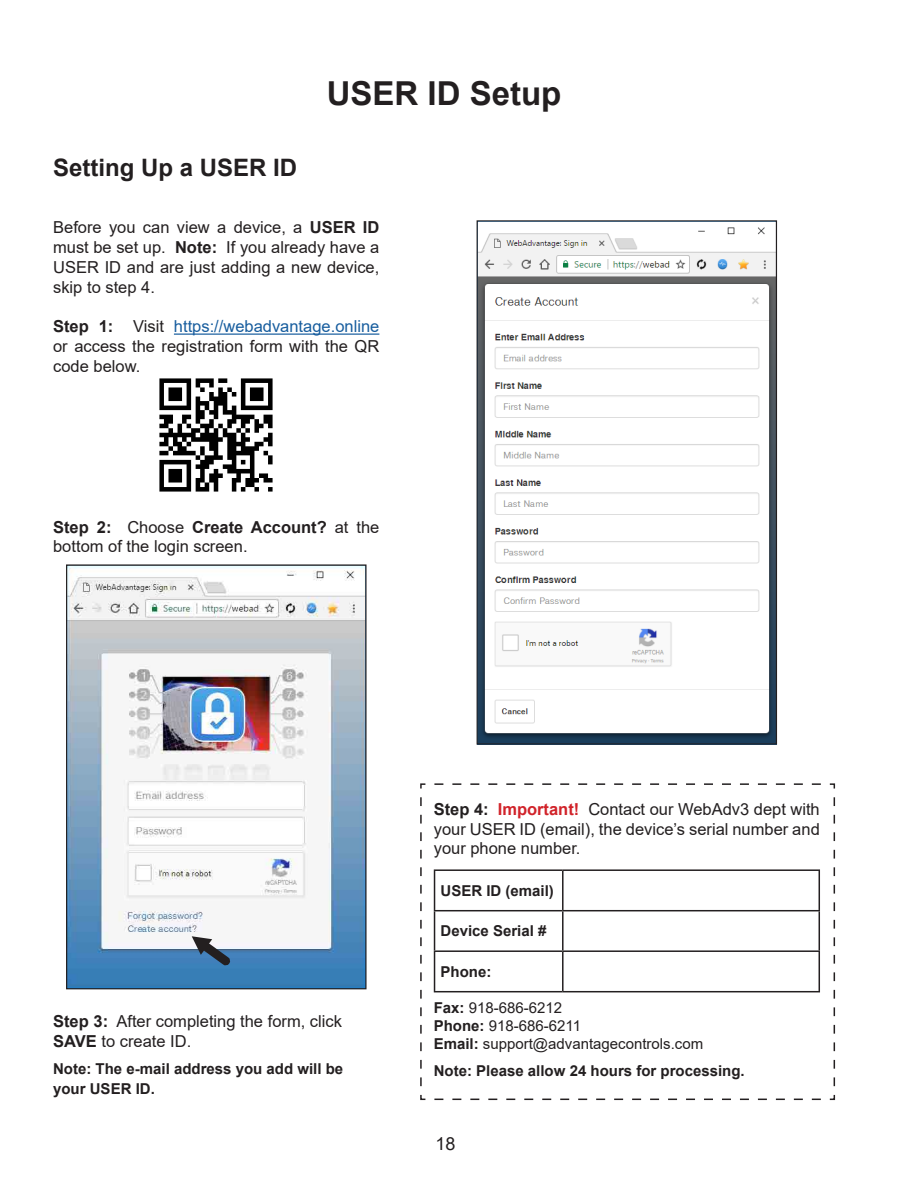
<style>
.page{position:relative;width:918px;height:1188px;background:#fff}
.page>*{position:absolute;margin:0;border:0;box-sizing:border-box;transform-origin:0 0}
.t1{font:700 33px "Arial";color:#231f20}
.t2{font:700 24px "Arial";color:#231f20}
.t3{font:18px "Arial";color:#231f20}
.t4{font:16.5px/19.8px "Arial";color:#231f20;text-align:justify}
.t5{font:700 15px/19.8px "Arial";color:#231f20}
.t6{font:15px "Arial";color:#231f20}
.s1{font-weight:700}
.s2{color:#175d9e}
.s3{font-weight:700;color:#d1232a}
</style>
<div class="page">
<img style="left:479px;top:227px;width:296px;height:516px">
<div style="left:477px;top:220px;width:300px;height:525px;border:1px solid #231f20"></div>
<hr style="left:174px;top:334px;width:205px;height:1px;background:#175d9e">
<img style="left:159px;top:378px;width:114px;height:114px">
<img style="left:68px;top:566px;width:297px;height:421px">
<div style="left:66px;top:564px;width:301px;height:425px;border:1px solid #231f20"></div>
<svg style="left:192px;top:936px;width:42px;height:34px"></svg>
<svg style="left:420px;top:783px;width:416px;height:318px"></svg>
<p class="t2" style="left:53px;top:150px;width:246px">Setting Up a USER ID</p>
<p class="t1" style="left:327px;top:70px;width:236px">USER ID Setup</p>
<p class="t4" style="left:53px;top:218px;width:328px">Before you can view a device, a <span class="s1">USER ID </span>must be set up. <span class="s1">Note:</span> If you already have a USER ID and are just adding a new device, skip to step 4.</p>
<p class="t4" style="left:53px;top:317px;width:328px"><span class="s1">Step 1:</span> Visit <span class="s2">https://webadvantage.online </span>or access the registration form with the QR code below.</p>
<p class="t4" style="left:53px;top:517px;width:328px"><span class="s1">Step 2:</span> Choose <span class="s1">Create Account?</span> at the bottom of the login screen.</p>
<p class="t4" style="left:53px;top:1011px;width:290px"><span class="s1">Step 3:</span> After completing the form, click<br><span class="s1">SAVE</span> to create ID.</p>
<p class="t5" style="left:53px;top:1059px;width:292px">Note: The e-mail address you add will be your USER ID.</p>
<p class="t4" style="left:434px;top:799px;width:388px"><span class="s1">Step 4:</span> <span class="s3">Important!</span> Contact our WebAdv3 dept with your USER ID (email), the device’s serial number and your phone number.</p>
<p class="t5" style="left:441px;top:881px;width:115px">USER ID (email)</p>
<p class="t5" style="left:441px;top:921px;width:107px">Device Serial #</p>
<p class="t5" style="left:441px;top:962px;width:52px">Phone:</p>
<p class="t6" style="left:434px;top:998px;width:130px"><span class="s1">Fax:</span> 918-686-6212</p>
<p class="t6" style="left:434px;top:1016px;width:149px"><span class="s1">Phone:</span> 918-686-6211</p>
<p class="t6" style="left:434px;top:1034px;width:271px"><span class="s1">Email:</span> support@advantagecontrols.com</p>
<p class="t5" style="left:434px;top:1061px;width:312px">Note: Please allow 24 hours for processing.</p>
<p class="t3" style="left:435px;top:1131px;width:22px">18</p>
</div>
